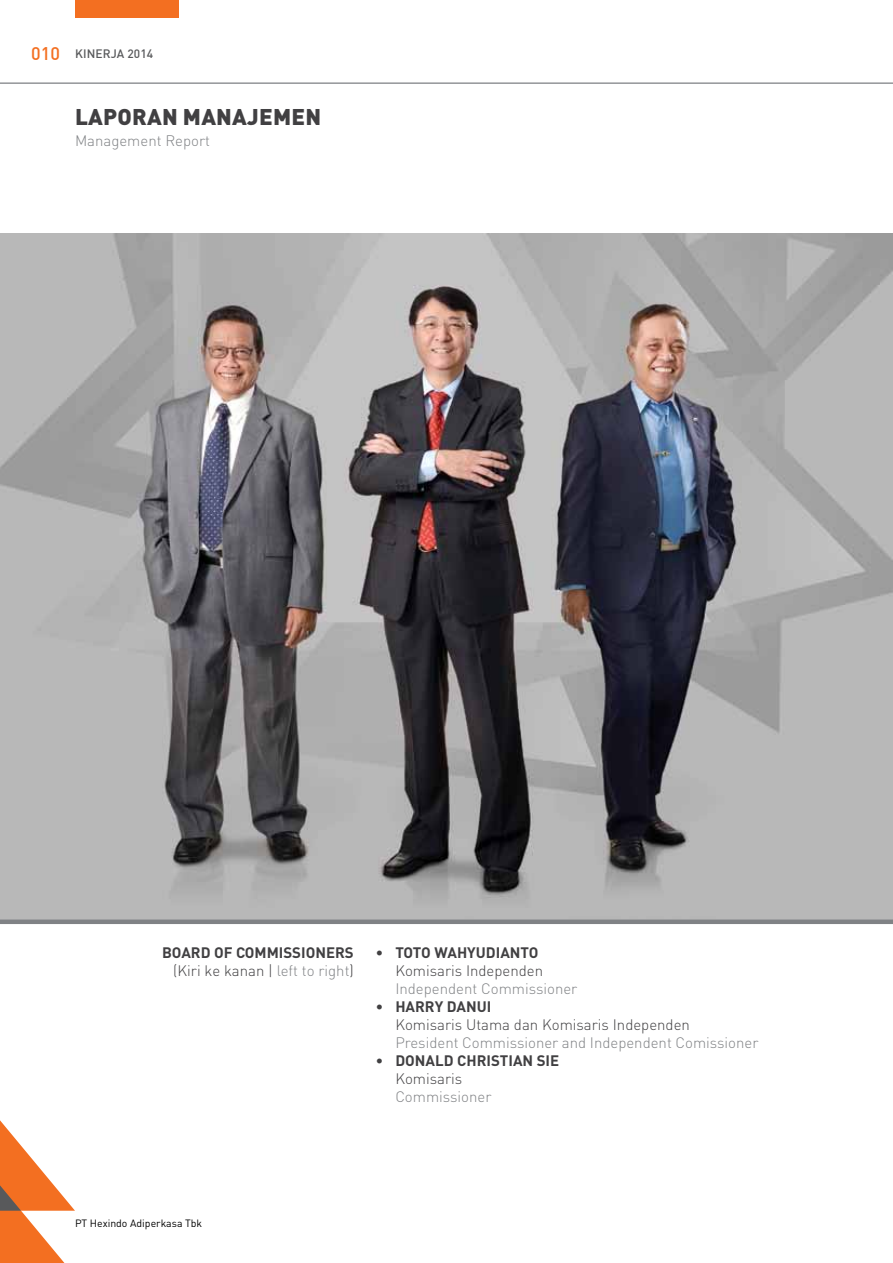
<style>
.page{position:relative;width:893px;height:1263px;background:#fff}
.page>*{position:absolute;margin:0;border:0;box-sizing:border-box;transform-origin:0 0}
.t1{font:900 22.5px "DIN Pro";letter-spacing:.01em;color:#414042}
.t2{font:300 15px "DIN Pro";color:#808285}
.t3{font:700 15px/18px "DIN Pro";color:#414042;text-align:right}
.t4{font:300 15px "DIN Pro";color:#414042}
.t5{font:500 12px "DIN";letter-spacing:.01em;color:#58595b}
.t6{font:10.5px "DIN";color:#000}
.s1{font-size:18px;color:#f36f21}
.s2{font-weight:300}
.s3{font-weight:300;color:#808285}
</style>
<div class="page">
<svg style="left:0;top:1120px;width:75px;height:143px"></svg>
<hr style="left:0;top:82px;width:893px;height:2px;background:#939598">
<div style="left:75px;top:0;width:103px;height:17px;background:#f36f21"></div>
<img style="left:0;top:234px;width:893px;height:685px">
<div style="left:0;top:919px;width:893px;height:5px;background:#808285"></div>
<p class="t5" style="left:31px;top:46px;width:124px"><span class="s1">010</span> KINERJA 2014</p>
<h1 class="t1" style="left:75px;top:102px;width:247px">LapORAN MANAJEMEN</h1>
<p class="t2" style="left:75px;top:131px;width:137px">Management Report</p>
<p class="t3" style="left:162px;top:943px;width:193px">BOARD OF COMMISSIONERS <span class="s2">(Kiri ke kanan |</span> <span class="s3">left to right</span><span class="s2">)</span></p>
<p class="t3" style="left:376px;top:943px;width:164px">• TOTO WAHYUDIANTO</p>
<p class="t4" style="left:395px;top:960px;width:149px">Komisaris Independen</p>
<p class="t2" style="left:395px;top:978px;width:184px">Independent Commissioner</p>
<p class="t3" style="left:376px;top:997px;width:117px">• HARRY DANUI</p>
<p class="t4" style="left:395px;top:1014px;width:296px">Komisaris Utama dan Komisaris Independen</p>
<p class="t2" style="left:395px;top:1032px;width:365px">President Commissioner and Independent Comissioner</p>
<p class="t3" style="left:376px;top:1051px;width:185px">• DONALD CHRISTIAN SIE</p>
<p class="t4" style="left:395px;top:1068px;width:68px">Komisaris</p>
<p class="t2" style="left:395px;top:1086px;width:98px">Commissioner</p>
<p class="t6" style="left:75px;top:1217px;width:129px">PT Hexindo Adiperkasa Tbk</p>
</div>
